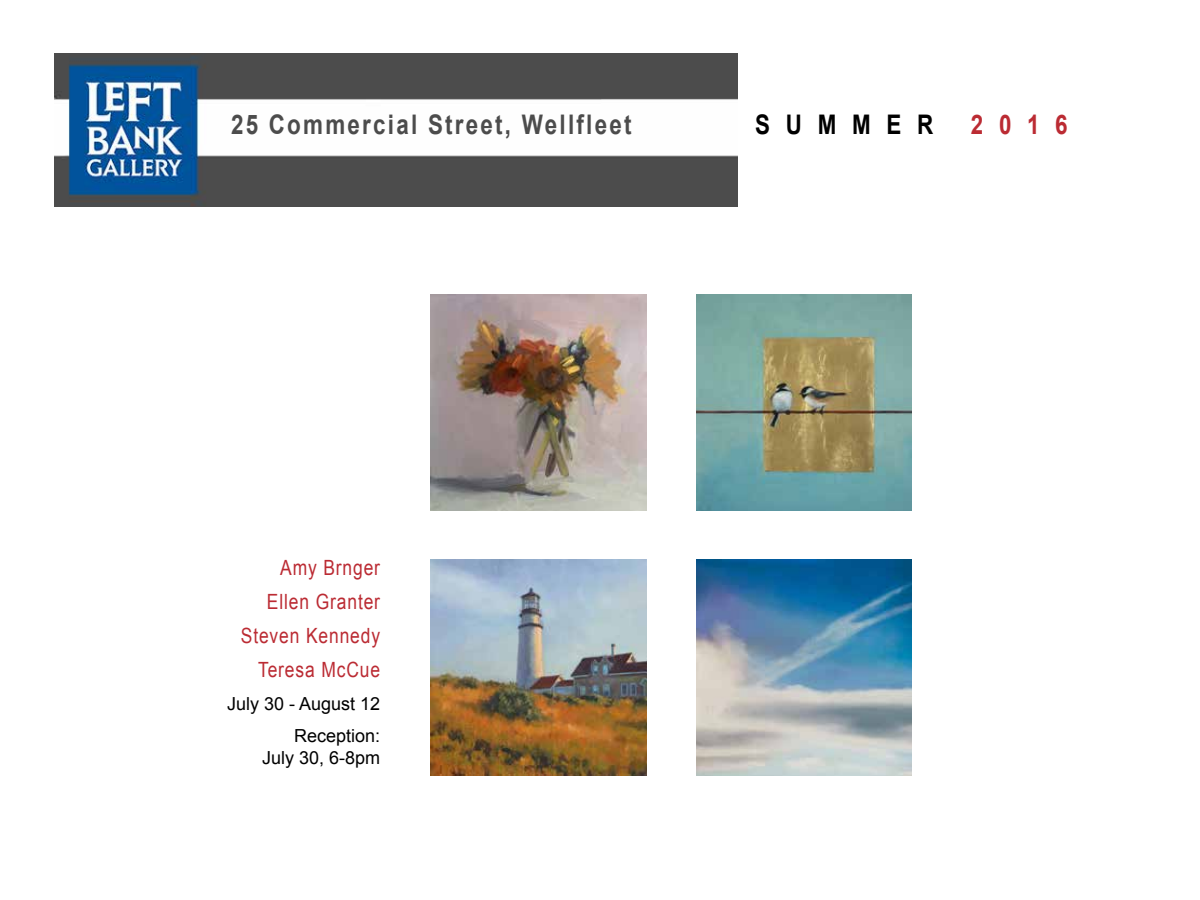
<style>
.page{position:relative;width:1200px;height:900px;background:#fff}
.page>*{position:absolute;margin:0;border:0;box-sizing:border-box;transform-origin:0 0}
.t1{font:700 27px "Arial";letter-spacing:.1em;color:#4c4c4c;scale:.83 1}
.t2{font:700 27px "Arial";letter-spacing:.7em;color:#000;scale:.83 1}
.t3{font:700 27px "Arial";color:#bb2b33;scale:.83 1}
.t4{font:21px/34.2px "Arial";letter-spacing:.05em;color:#bb2b33;text-align:right;scale:.83 1}
.t5{font:18px/32.4px "Arial";color:#000;text-align:right}
</style>
<div class="page">
<img style="left:54px;top:54px;width:683px;height:153px">
<img style="left:696px;top:294px;width:216px;height:216px">
<img style="left:430px;top:294px;width:216px;height:216px">
<img style="left:430px;top:560px;width:216px;height:216px">
<img style="left:696px;top:560px;width:216px;height:216px">
<p class="t1" style="left:231px;top:107px;width:484px">25 Commercial Street, Wellfleet</p>
<p class="t2" style="left:755px;top:107px;width:216px">SUMMER</p>
<p class="t3" style="left:971px;top:107px;width:118px">2016</p>
<p class="t4" style="left:241px;top:551px;width:169px">Amy Brnger<br>Ellen Granter<br>Steven Kennedy<br>Teresa McCue</p>
<p class="t5" style="left:227px;top:687px;width:155px">July 30 - August 12<br>Reception:</p>
<p class="t5" style="left:262px;top:741px;width:120px">July 30, 6-8pm</p>
</div>
